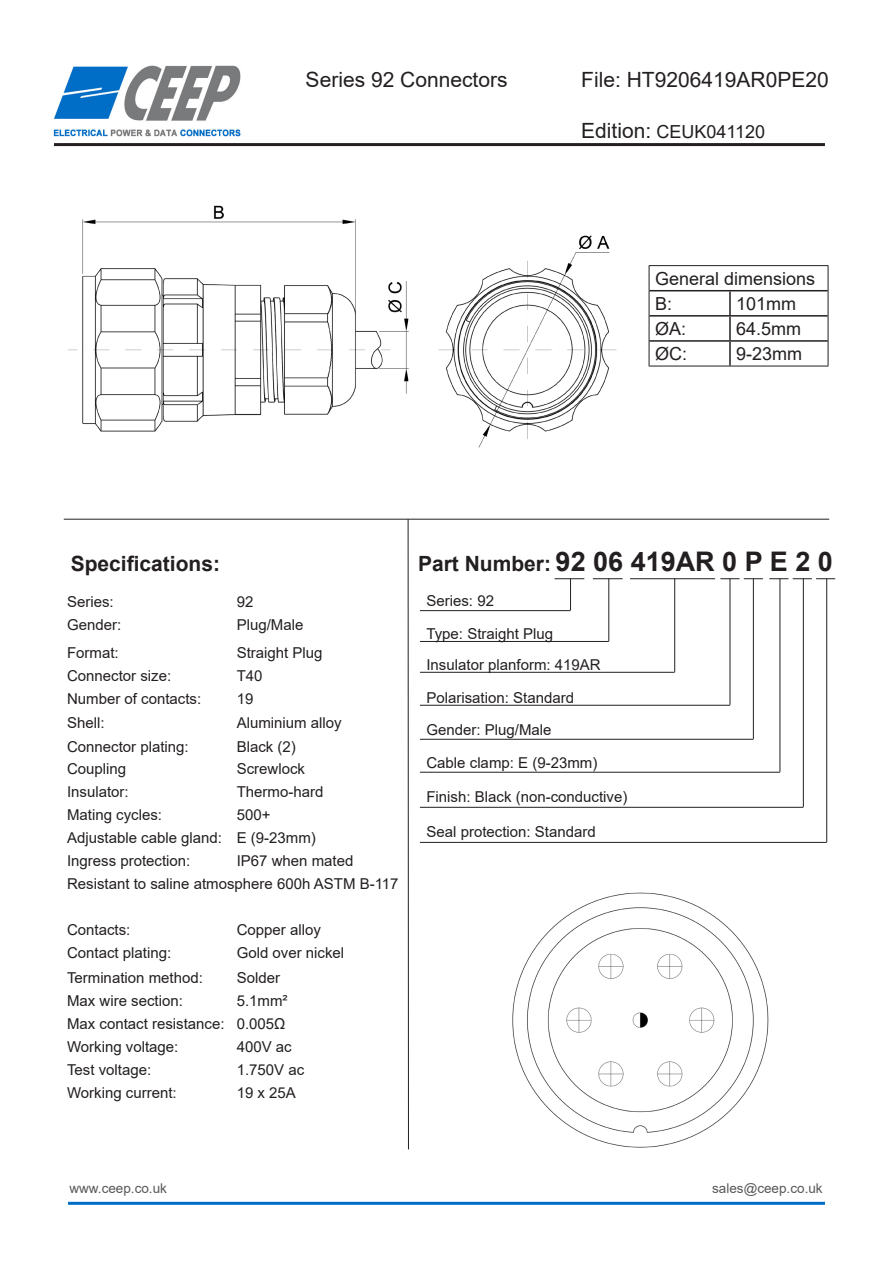
<style>
.page{position:relative;width:893px;height:1263px;background:#fff}
.page>*{position:absolute;margin:0;border:0;box-sizing:border-box;transform-origin:0 0}
.t1{font:700 27px "Arial";color:#231f20}
.t2{font:21px "Arial";color:#231f20}
.t3{font:700 21px "Arial";color:#231f20}
.t4{font:18px "Arial";color:#231f20}
.t5{font:15px "Arial";color:#231f20}
.t6{font:13.5px "Arial";color:#57585a}
.s1{font-size:21px}
</style>
<div class="page">
<hr style="left:68px;top:1202px;width:757px;height:3px;background:#006ec7">
<hr style="left:570px;top:578px;width:1px;height:32px;background:#231f20">
<hr style="left:420px;top:610px;width:150px;height:1px;background:#231f20">
<svg style="left:555px;top:578px;width:29px;height:1px"></svg>
<hr style="left:593px;top:578px;width:30px;height:1px;background:#231f20">
<hr style="left:630px;top:578px;width:85px;height:1px;background:#231f20">
<svg style="left:720px;top:578px;width:43px;height:1px"></svg>
<svg style="left:769px;top:578px;width:66px;height:1px"></svg>
<hr style="left:608px;top:578px;width:1px;height:63px;background:#231f20">
<hr style="left:674px;top:578px;width:1px;height:94px;background:#231f20">
<hr style="left:730px;top:578px;width:1px;height:127px;background:#231f20">
<hr style="left:753px;top:578px;width:1px;height:161px;background:#231f20">
<hr style="left:780px;top:578px;width:1px;height:194px;background:#231f20">
<hr style="left:803px;top:578px;width:1px;height:229px;background:#231f20">
<hr style="left:826px;top:578px;width:1px;height:264px;background:#231f20">
<hr style="left:420px;top:641px;width:189px;height:1px;background:#231f20">
<hr style="left:420px;top:672px;width:255px;height:1px;background:#231f20">
<hr style="left:420px;top:705px;width:310px;height:1px;background:#231f20">
<hr style="left:420px;top:739px;width:333px;height:1px;background:#231f20">
<hr style="left:420px;top:772px;width:360px;height:1px;background:#231f20">
<hr style="left:420px;top:842px;width:407px;height:1px;background:#231f20">
<hr style="left:420px;top:807px;width:383px;height:1px;background:#231f20">
<img style="left:68px;top:205px;width:549px;height:242px">
<hr style="left:649px;top:265px;width:81px;height:1px;background:#231f20">
<hr style="left:730px;top:265px;width:98px;height:1px;background:#231f20">
<svg style="left:649px;top:266px;width:1px;height:100px"></svg>
<svg style="left:828px;top:266px;width:1px;height:100px"></svg>
<hr style="left:649px;top:366px;width:81px;height:1px;background:#231f20">
<hr style="left:730px;top:366px;width:98px;height:1px;background:#231f20">
<hr style="left:649px;top:290px;width:81px;height:1px;background:#231f20">
<hr style="left:730px;top:290px;width:98px;height:1px;background:#231f20">
<hr style="left:729px;top:291px;width:2px;height:24px;background:#231f20">
<hr style="left:649px;top:315px;width:81px;height:2px;background:#231f20">
<hr style="left:730px;top:315px;width:98px;height:2px;background:#231f20">
<hr style="left:729px;top:317px;width:2px;height:23px;background:#231f20">
<hr style="left:649px;top:340px;width:81px;height:2px;background:#231f20">
<hr style="left:730px;top:340px;width:98px;height:2px;background:#231f20">
<hr style="left:729px;top:342px;width:2px;height:24px;background:#231f20">
<hr style="left:408px;top:519px;width:1px;height:630px;background:#231f20">
<hr style="left:64px;top:519px;width:765px;height:1px;background:#231f20">
<img style="left:53px;top:65px;width:188px;height:72px">
<hr style="left:54px;top:143px;width:771px;height:3px;background:#231f20">
<img style="left:512px;top:892px;width:257px;height:256px">
<p class="t2" style="left:306px;top:65px;width:203px">Series 92 Connectors</p>
<p class="t2" style="left:581px;top:65px;width:249px">File: HT9206419AR0PE20</p>
<p class="t4" style="left:581px;top:119px;width:185px"><span class="s1">Edition:</span> CEUK041120</p>
<p class="t4" style="left:655px;top:266px;width:162px">General dimensions</p>
<p class="t4" style="left:655px;top:291px;width:19px">B:</p>
<p class="t4" style="left:736px;top:291px;width:62px">101mm</p>
<p class="t4" style="left:655px;top:316px;width:33px">ØA:</p>
<p class="t4" style="left:736px;top:316px;width:67px">64.5mm</p>
<p class="t4" style="left:655px;top:341px;width:34px">ØC:</p>
<p class="t4" style="left:736px;top:341px;width:68px">9-23mm</p>
<p class="t1" style="left:556px;top:543px;width:279px">92 06 419AR 0 P E 2 0</p>
<p class="t3" style="left:71px;top:548px;width:151px">Specifications:</p>
<p class="t3" style="left:418px;top:548px;width:135px">Part Number:</p>
<p class="t5" style="left:67px;top:591px;width:48px">Series:</p>
<p class="t5" style="left:237px;top:591px;width:18px">92</p>
<p class="t5" style="left:67px;top:614px;width:56px">Gender:</p>
<p class="t5" style="left:237px;top:614px;width:68px">Plug/Male</p>
<p class="t5" style="left:67px;top:643px;width:53px">Format:</p>
<p class="t5" style="left:237px;top:643px;width:87px">Straight Plug</p>
<p class="t5" style="left:67px;top:666px;width:106px">Connector size:</p>
<p class="t5" style="left:237px;top:666px;width:27px">T40</p>
<p class="t5" style="left:67px;top:689px;width:136px">Number of contacts:</p>
<p class="t5" style="left:237px;top:689px;width:18px">19</p>
<p class="t5" style="left:67px;top:712px;width:39px">Shell:</p>
<p class="t5" style="left:237px;top:712px;width:107px">Aluminium alloy</p>
<p class="t5" style="left:67px;top:736px;width:123px">Connector plating:</p>
<p class="t5" style="left:237px;top:736px;width:61px">Black (2)</p>
<p class="t5" style="left:67px;top:759px;width:61px">Coupling</p>
<p class="t5" style="left:237px;top:759px;width:70px">Screwlock</p>
<p class="t5" style="left:67px;top:782px;width:63px">Insulator:</p>
<p class="t5" style="left:237px;top:782px;width:88px">Thermo-hard</p>
<p class="t5" style="left:67px;top:805px;width:97px">Mating cycles:</p>
<p class="t5" style="left:237px;top:805px;width:35px">500+</p>
<p class="t5" style="left:67px;top:828px;width:157px">Adjustable cable gland:</p>
<p class="t5" style="left:237px;top:828px;width:81px">E (9-23mm)</p>
<p class="t5" style="left:67px;top:850px;width:125px">Ingress protection:</p>
<p class="t5" style="left:237px;top:850px;width:118px">IP67 when mated</p>
<p class="t5" style="left:67px;top:873px;width:333px">Resistant to saline atmosphere 600h ASTM B-117</p>
<p class="t5" style="left:67px;top:919px;width:65px">Contacts:</p>
<p class="t5" style="left:237px;top:919px;width:86px">Copper alloy</p>
<p class="t5" style="left:67px;top:942px;width:106px">Contact plating:</p>
<p class="t5" style="left:237px;top:942px;width:109px">Gold over nickel</p>
<p class="t5" style="left:67px;top:967px;width:137px">Termination method:</p>
<p class="t5" style="left:237px;top:967px;width:45px">Solder</p>
<p class="t5" style="left:67px;top:990px;width:117px">Max wire section:</p>
<p class="t5" style="left:237px;top:990px;width:52px">5.1mm²</p>
<p class="t5" style="left:67px;top:1013px;width:159px">Max contact resistance:</p>
<p class="t5" style="left:237px;top:1013px;width:50px">0.005Ω</p>
<p class="t5" style="left:67px;top:1036px;width:113px">Working voltage:</p>
<p class="t5" style="left:237px;top:1036px;width:57px">400V ac</p>
<p class="t5" style="left:67px;top:1059px;width:86px">Test voltage:</p>
<p class="t5" style="left:237px;top:1059px;width:69px">1.750V ac</p>
<p class="t5" style="left:67px;top:1082px;width:111px">Working current:</p>
<p class="t5" style="left:237px;top:1082px;width:61px">19 x 25A</p>
<p class="t5" style="left:426px;top:591px;width:69px">Series: 92</p>
<p class="t5" style="left:426px;top:623px;width:128px">Type: Straight Plug</p>
<p class="t5" style="left:426px;top:654px;width:176px">Insulator planform: 419AR</p>
<p class="t5" style="left:426px;top:687px;width:149px">Polarisation: Standard</p>
<p class="t5" style="left:426px;top:720px;width:127px">Gender: Plug/Male</p>
<p class="t5" style="left:426px;top:753px;width:172px">Cable clamp: E (9-23mm)</p>
<p class="t5" style="left:426px;top:787px;width:202px">Finish: Black (non-conductive)</p>
<p class="t5" style="left:426px;top:821px;width:171px">Seal protection: Standard</p>
<p class="t6" style="left:69px;top:1178px;width:99px">www.ceep.co.uk</p>
<p class="t6" style="left:712px;top:1178px;width:112px">sales@ceep.co.uk</p>
</div>
